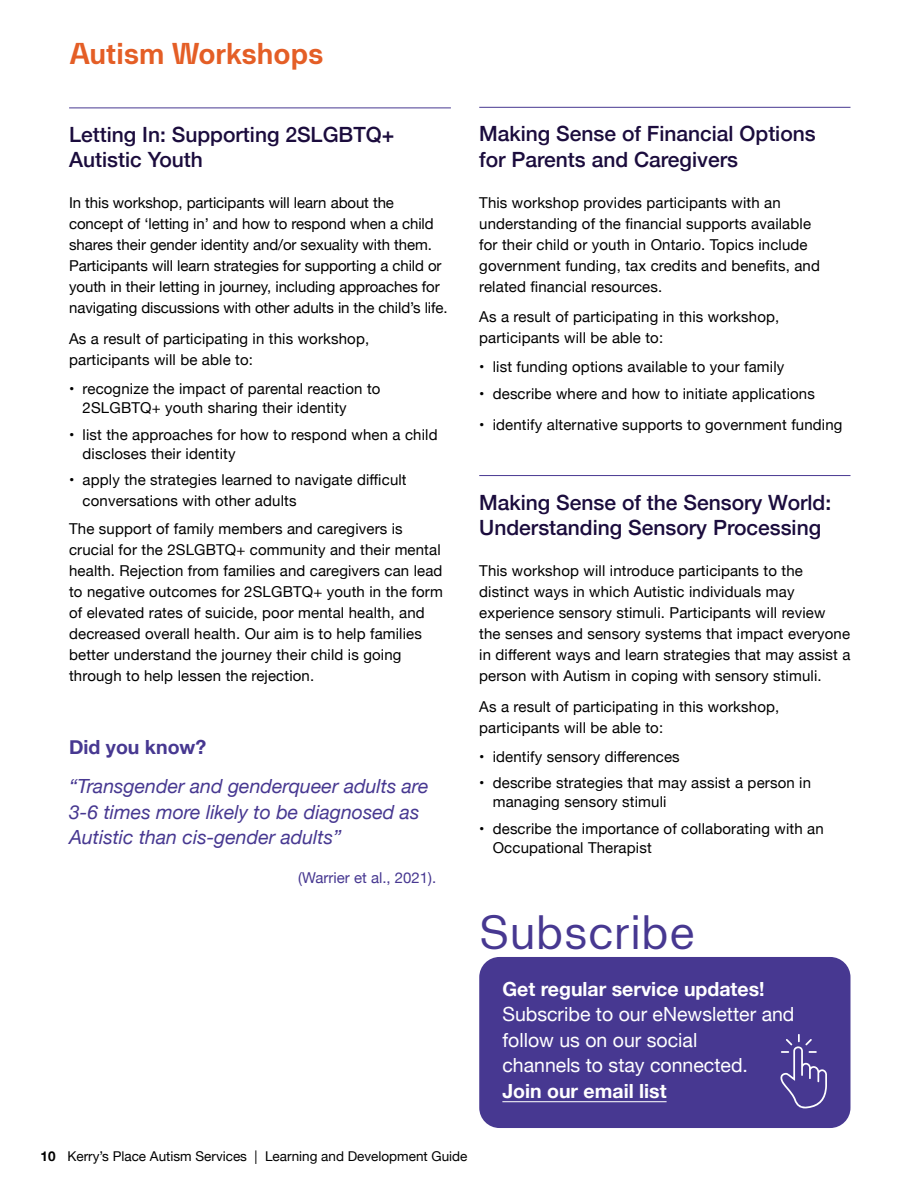
<style>
.page{position:relative;width:918px;height:1188px;background:#fff}
.page>*{position:absolute;margin:0;border:0;box-sizing:border-box;transform-origin:0 0}
.Big_header_light{font:48px "Amina";color:#473891}
.Amina_H2{font:700 30px "Amina";letter-spacing:-.005em;color:#e45e26}
.Subheading-H2{font:500 21px/25.2px "Helvetica Neue";color:#1b0c3d}
.Info_Pull_outs{font:19.5px/25.5px "Helvetica Neue";color:#fff}
.Intro_copy{font:italic 19.5px/25.5px "Helvetica Neue";color:#473891}
.Intro_copy-2{font:700 19.5px "Helvetica Neue";color:#473891}
.Body_copy{font:15px/21px "Helvetica Neue";letter-spacing:.01em;color:#000}
.Bullets{font:15px/19.5px "Helvetica Neue";letter-spacing:.01em;color:#000}
.Intro_copy-3{font:15px "Helvetica Neue";color:#473891}
.t1{font:13.5px "Helvetica Neue";color:#000}
.s1{font-weight:700}
</style>
<div class="page">
<div style="left:479px;top:957px;width:371px;height:171px;background:#473891;border-radius:20px"></div>
<hr style="left:69px;top:108px;width:382px;height:1px;background:#473891">
<hr style="left:479px;top:107px;width:371px;height:1px;background:#473891">
<hr style="left:479px;top:475px;width:371px;height:1px;background:#473891">
<svg style="left:780px;top:1034px;width:47px;height:74px"></svg>
<hr style="left:502px;top:1101px;width:165px;height:1px;background:#fff">
<p class="Amina_H2" style="left:69px;top:37px;width:256px">Autism Workshops</p>
<p class="Subheading-H2" style="left:69px;top:120px;width:327px">Letting In: Supporting 2SLGBTQ+<br>Autistic Youth</p>
<p class="Body_copy" style="left:69px;top:194px;width:380px">In this workshop, participants will learn about the concept of ‘letting in’ and how to respond when a child shares their gender identity and/or sexuality with them.<br>Participants will learn strategies for supporting a child or youth in their letting in journey, including approaches for navigating discussions with other adults in the child’s life.</p>
<p class="Body_copy" style="left:69px;top:329px;width:302px">As a result of participating in this workshop, participants will be able to:</p>
<p class="Bullets" style="left:83px;top:380px;width:299px;text-indent:-14px">• recognize the impact of parental reaction to<br>2SLGBTQ+ youth sharing their identity</p>
<p class="Bullets" style="left:83px;top:425px;width:357px;text-indent:-14px">• list the approaches for how to respond when a child discloses their identity</p>
<p class="Bullets" style="left:83px;top:470px;width:326px;line-height:21px;text-indent:-14px">• apply the strategies learned to navigate difficult conversations with other adults</p>
<p class="Body_copy" style="left:69px;top:519px;width:375px">The support of family members and caregivers is crucial for the 2SLGBTQ+ community and their mental health. Rejection from families and caregivers can lead to negative outcomes for 2SLGBTQ+ youth in the form of elevated rates of suicide, poor mental health, and decreased overall health. Our aim is to help families better understand the journey their child is going through to help lessen the rejection.</p>
<p class="Intro_copy-2" style="left:69px;top:732px;width:139px">Did you know?</p>
<p class="Intro_copy" style="left:69px;top:775px;width:361px">“Transgender and genderqueer adults are<br>3-6 times more likely to be diagnosed as<br>Autistic than cis-gender adults”</p>
<p class="Intro_copy-3" style="left:298px;top:867px;width:140px">(Warrier et al., 2021).</p>
<p class="Subheading-H2" style="left:479px;top:120px;width:338px">Making Sense of Financial Options for Parents and Caregivers</p>
<p class="Body_copy" style="left:479px;top:193px;width:342px">This workshop provides participants with an understanding of the financial supports available for their child or youth in Ontario. Topics include government funding, tax credits and benefits, and related financial resources.</p>
<p class="Body_copy" style="left:479px;top:307px;width:302px">As a result of participating in this workshop, participants will be able to:</p>
<p class="Bullets" style="left:479px;top:358px;width:307px">• list funding options available to your family</p>
<p class="Bullets" style="left:479px;top:384px;width:337px">• describe where and how to initiate applications</p>
<p class="Bullets" style="left:479px;top:416px;width:365px">• identify alternative supports to government funding</p>
<p class="Subheading-H2" style="left:479px;top:488px;width:354px">Making Sense of the Sensory World:<br>Understanding Sensory Processing</p>
<p class="Body_copy" style="left:479px;top:561px;width:373px">This workshop will introduce participants to the distinct ways in which Autistic individuals may experience sensory stimuli. Participants will review the senses and sensory systems that impact everyone in different ways and learn strategies that may assist a person with Autism in coping with sensory stimuli.</p>
<p class="Body_copy" style="left:479px;top:697px;width:302px">As a result of participating in this workshop, participants will be able to:</p>
<p class="Bullets" style="left:479px;top:747px;width:202px">• identify sensory differences</p>
<p class="Bullets" style="left:493px;top:774px;width:320px;text-indent:-14px">• describe strategies that may assist a person in managing sensory stimuli</p>
<p class="Bullets" style="left:493px;top:819px;width:332px;text-indent:-14px">• describe the importance of collaborating with an<br>Occupational Therapist</p>
<p class="Big_header_light" style="left:479px;top:905px;width:218px">Subscribe</p>
<p class="Info_Pull_outs" style="left:502px;top:978px;width:294px"><span class="s1">Get regular service updates!<br></span>Subscribe to our eNewsletter and follow us on our social<br>channels to stay connected.<br><span class="s1">Join our email list</span></p>
<p class="t1" style="left:40px;top:1146px;width:429px"><span class="s1">10</span> Kerry’s Place Autism Services | Learning and Development Guide</p>
</div>
